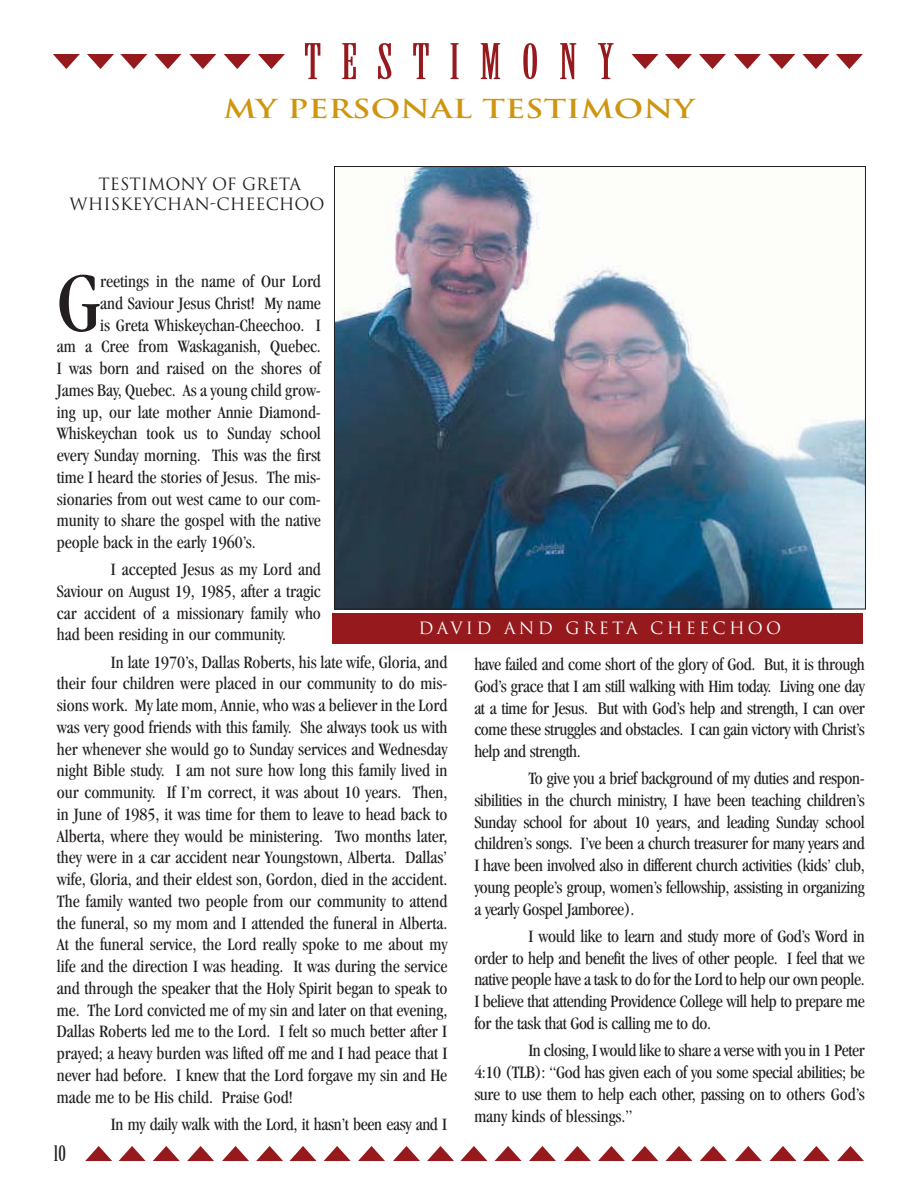
<style>
.page{position:relative;width:918px;height:1188px;background:#fff}
.page>*{position:absolute;margin:0;border:0;box-sizing:border-box;transform-origin:0 0}
.t1{font:condensed 87px "Garamond";color:#231f20}
.t2{font:48px "Willow";letter-spacing:.24em;color:#96191d;scale:1.75 1}
.t3{font:700 25.5px "Trajan";color:#ce9610;scale:1.25 1}
.t4{font:21px "Willow";color:#231f20;scale:1.8 1}
.t5{font:condensed 18px/21.8px "Garamond";color:#231f20;text-align:justify}
.t6{font:condensed 18px "Garamond";letter-spacing:-.02em;color:#231f20}
.t7{font:16.5px/19.8px "Trajan";color:#231f20;text-align:center}
.t8{font:16.5px "Trajan";letter-spacing:.2em;color:#fff}
</style>
<div class="page">
<svg style="left:154px;top:54px;width:27px;height:15px"></svg>
<svg style="left:189px;top:54px;width:27px;height:15px"></svg>
<svg style="left:224px;top:54px;width:27px;height:15px"></svg>
<svg style="left:258px;top:54px;width:27px;height:15px"></svg>
<svg style="left:53px;top:54px;width:27px;height:15px"></svg>
<svg style="left:87px;top:54px;width:27px;height:15px"></svg>
<svg style="left:120px;top:54px;width:27px;height:15px"></svg>
<svg style="left:699px;top:54px;width:27px;height:15px"></svg>
<svg style="left:734px;top:54px;width:27px;height:15px"></svg>
<svg style="left:768px;top:54px;width:27px;height:15px"></svg>
<svg style="left:802px;top:54px;width:27px;height:15px"></svg>
<svg style="left:836px;top:54px;width:27px;height:15px"></svg>
<svg style="left:632px;top:54px;width:27px;height:15px"></svg>
<svg style="left:665px;top:54px;width:27px;height:15px"></svg>
<img style="left:336px;top:168px;width:528px;height:439px">
<div style="left:333px;top:613px;width:530px;height:31px;background:#96191d"></div>
<svg style="left:222px;top:1146px;width:27px;height:15px"></svg>
<svg style="left:187px;top:1146px;width:27px;height:15px"></svg>
<svg style="left:153px;top:1146px;width:27px;height:15px"></svg>
<svg style="left:119px;top:1146px;width:27px;height:15px"></svg>
<svg style="left:85px;top:1146px;width:27px;height:15px"></svg>
<svg style="left:393px;top:1146px;width:27px;height:15px"></svg>
<svg style="left:358px;top:1146px;width:27px;height:15px"></svg>
<svg style="left:324px;top:1146px;width:27px;height:15px"></svg>
<svg style="left:290px;top:1146px;width:27px;height:15px"></svg>
<svg style="left:256px;top:1146px;width:27px;height:15px"></svg>
<svg style="left:564px;top:1146px;width:27px;height:15px"></svg>
<svg style="left:529px;top:1146px;width:27px;height:15px"></svg>
<svg style="left:495px;top:1146px;width:27px;height:15px"></svg>
<svg style="left:460px;top:1146px;width:27px;height:15px"></svg>
<svg style="left:427px;top:1146px;width:27px;height:15px"></svg>
<svg style="left:735px;top:1146px;width:27px;height:15px"></svg>
<svg style="left:700px;top:1146px;width:27px;height:15px"></svg>
<svg style="left:665px;top:1146px;width:27px;height:15px"></svg>
<svg style="left:631px;top:1146px;width:27px;height:15px"></svg>
<svg style="left:598px;top:1146px;width:27px;height:15px"></svg>
<svg style="left:837px;top:1146px;width:27px;height:15px"></svg>
<svg style="left:803px;top:1146px;width:27px;height:15px"></svg>
<svg style="left:769px;top:1146px;width:27px;height:15px"></svg>
<h2 class="t2" style="left:304px;top:43px;width:179px">TESTIMONY</h2>
<h3 class="t3" style="left:223px;top:94px;width:379px">MY PERSONAL TESTIMONY</h3>
<p class="t7" style="left:70px;top:175px;width:257px">TESTIMONY OF GRETA<br>WHISKEYCHAN-CHEECHOO</p>
<h1 class="t1" style="left:57px;top:269px;width:45px">G</h1>
<p class="t5" style="left:100px;top:272px;width:222px">reetings in the name of Our Lord</p>
<p class="t5" style="left:100px;top:294px;width:222px">and Saviour Jesus Christ! My name</p>
<p class="t5" style="left:100px;top:315px;width:222px">is Greta Whiskeychan-Cheechoo. I</p>
<p class="t5" style="left:57px;top:337px;width:266px">am a Cree from Waskaganish, Quebec.</p>
<p class="t5" style="left:57px;top:359px;width:266px">I was born and raised on the shores of</p>
<p class="t5" style="left:57px;top:381px;width:266px">James Bay, Quebec. As a young child grow-</p>
<p class="t5" style="left:57px;top:402px;width:265px">ing up, our late mother Annie Diamond-</p>
<p class="t5" style="left:57px;top:424px;width:266px">Whiskeychan took us to Sunday school</p>
<p class="t5" style="left:57px;top:446px;width:266px">every Sunday morning. This was the first</p>
<p class="t5" style="left:57px;top:468px;width:266px">time I heard the stories of Jesus. The mis-</p>
<p class="t5" style="left:57px;top:489px;width:266px">sionaries from out west came to our com-</p>
<p class="t5" style="left:57px;top:511px;width:266px">munity to share the gospel with the native</p>
<p class="t5" style="left:57px;top:533px;width:200px">people back in the early 1960’s.</p>
<p class="t5" style="left:57px;top:560px;width:266px;text-indent:54px">I accepted Jesus as my Lord and Saviour on August 19, 1985, after a tragic car accident of a missionary family who had been residing in our community.</p>
<p class="t5" style="left:57px;top:652px;width:392px;text-indent:54px">In late 1970’s, Dallas Roberts, his late wife, Gloria, and their four children were placed in our community to do mis&shy;sions work. My late mom, Annie, who was a believer in the Lord was very good friends with this family. She always took us with her whenever she would go to Sunday services and Wednesday night Bible study. I am not sure how long this family lived in our community. If I’m correct, it was about 10 years. Then, in June of 1985, it was time for them to leave to head back to Alberta, where they would be ministering. Two months later, they were in a car accident near Youngstown, Alberta. Dallas’ wife, Gloria, and their eldest son, Gordon, died in the accident.<br>The family wanted two people from our community to attend the funeral, so my mom and I attended the funeral in Alberta.<br>At the funeral service, the Lord really spoke to me about my life and the direction I was heading. It was during the service and through the speaker that the Holy Spirit began to speak to me. The Lord convicted me of my sin and later on that evening, Dallas Roberts led me to the Lord. I felt so much better after I prayed; a heavy burden was lifted off me and I had peace that I never had before. I knew that the Lord forgave my sin and He made me to be His child. Praise God!</p>
<p class="t6" style="left:111px;top:1117px;width:338px">In my daily walk with the Lord, it hasn’t been easy and I</p>
<p class="t8" style="left:419px;top:619px;width:364px">DAVID AND GRETA CHEECHOO</p>
<p class="t5" style="left:474px;top:655px;width:392px">have failed and come short of the glory of God. But, it is through God’s grace that I am still walking with Him today. Living one day at a time for Jesus. But with God’s help and strength, I can over come these struggles and obstacles. I can gain victory with Christ’s help and strength.</p>
<p class="t5" style="left:474px;top:769px;width:392px;text-indent:54px">To give you a brief background of my duties and respon&shy;sibilities in the church ministry, I have been teaching children’s Sunday school for about 10 years, and leading Sunday school children’s songs. I’ve been a church treasurer for many years and I have been involved also in different church activities (kids’ club, young people’s group, women’s fellowship, assisting in organizing a yearly Gospel Jamboree).</p>
<p class="t5" style="left:474px;top:927px;width:392px;text-indent:54px">I would like to learn and study more of God’s Word in order to help and benefit the lives of other people. I feel that we native people have a task to do for the Lord to help our own people.<br>I believe that attending Providence College will help to prepare me for the task that God is calling me to do.</p>
<p class="t5" style="left:474px;top:1041px;width:392px;text-indent:54px">In closing, I would like to share a verse with you in 1 Peter 4:10 (TLB): “God has given each of you some special abilities; be sure to use them to help each other, passing on to others God’s many kinds of blessings.”</p>
<p class="t4" style="left:54px;top:1145px;width:8px">10</p>
</div>
